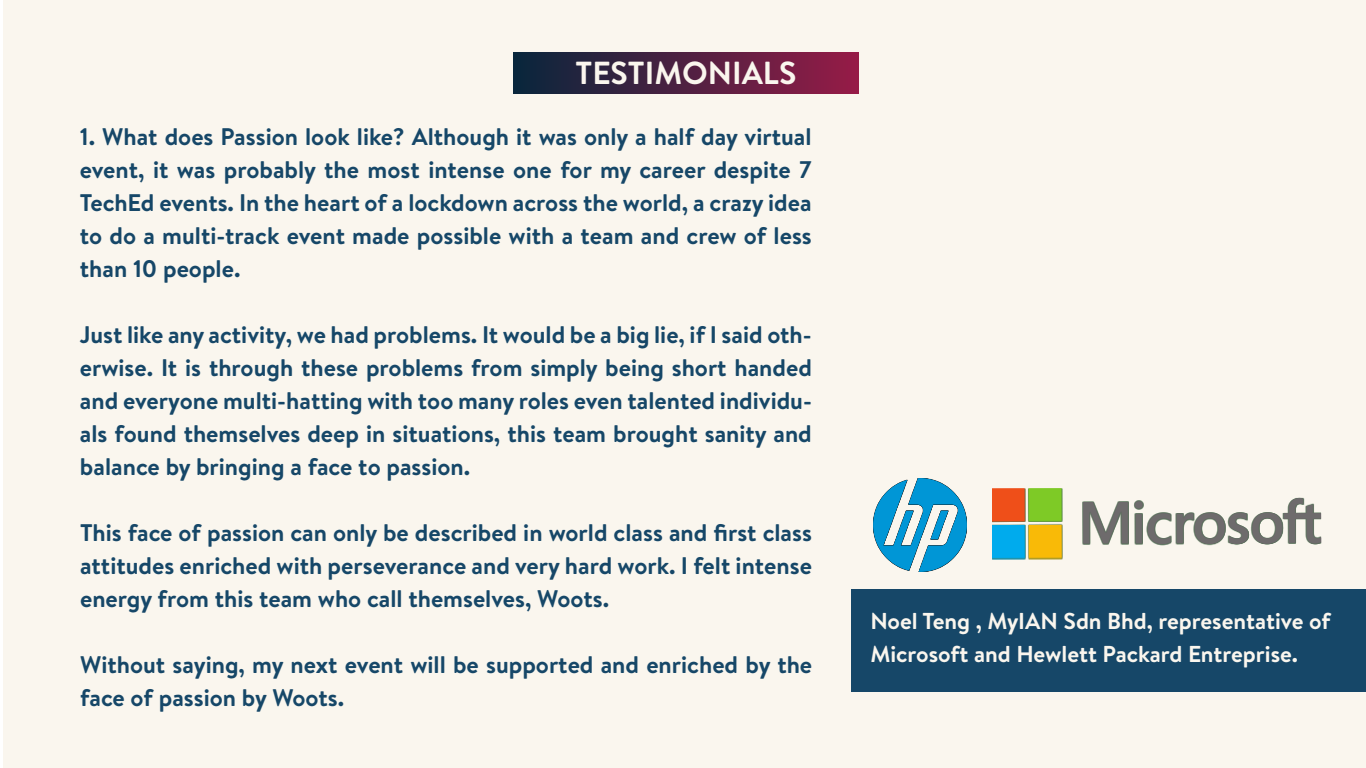
<style>
.page{position:relative;width:1366px;height:768px;background:#fff}
.page>*{position:absolute;margin:0;border:0;box-sizing:border-box;transform-origin:0 0}
.t1{font:700 31.9px "Brandon Text";color:#faf6ee}
.t2{font:700 24px/33px "Brandon Text";color:#164768;text-align:justify}
.t3{font:700 23px/33px "Brandon Text";color:#faf6ee}
</style>
<div class="page">
<div style="left:3px;top:0;width:1363px;height:768px;background:#faf6ee"></div>
<div style="left:513px;top:53px;width:346px;height:41px;background:linear-gradient(to right,#08263c,#961b47)"></div>
<div style="left:851px;top:589px;width:515px;height:103px;background:#164768"></div>
<img style="left:992px;top:488px;width:329px;height:71px">
<img style="left:873px;top:478px;width:94px;height:94px">
<h1 class="t1" style="left:576px;top:51px;width:222px">TESTIMONIALS</h1>
<p class="t2" style="left:80px;top:119px;width:734px">1. What does Passion look like? Although it was only a half day virtual event, it was probably the most intense one for my career despite 7<br>TechEd events. In the heart of a lockdown across the world, a crazy idea to do a multi-track event made possible with a team and crew of less than 10 people.</p>
<p class="t2" style="left:80px;top:317px;width:734px">Just like any activity, we had problems. It would be a big lie, if I said oth&shy;erwise. It is through these problems from simply being short handed and everyone multi-hatting with too many roles even talented individu&shy;als found themselves deep in situations, this team brought sanity and balance by bringing a face to passion.</p>
<p class="t2" style="left:80px;top:515px;width:733px">This face of passion can only be described in world class and first class attitudes enriched with perseverance and very hard work. I felt intense energy from this team who call themselves, Woots.</p>
<p class="t2" style="left:80px;top:647px;width:734px">Without saying, my next event will be supported and enriched by the face of passion by Woots.</p>
<p class="t3" style="left:870px;top:604px;width:462px">Noel Teng , MyIAN Sdn Bhd, representative of<br>Microsoft and Hewlett Packard Entreprise.</p>
</div>
